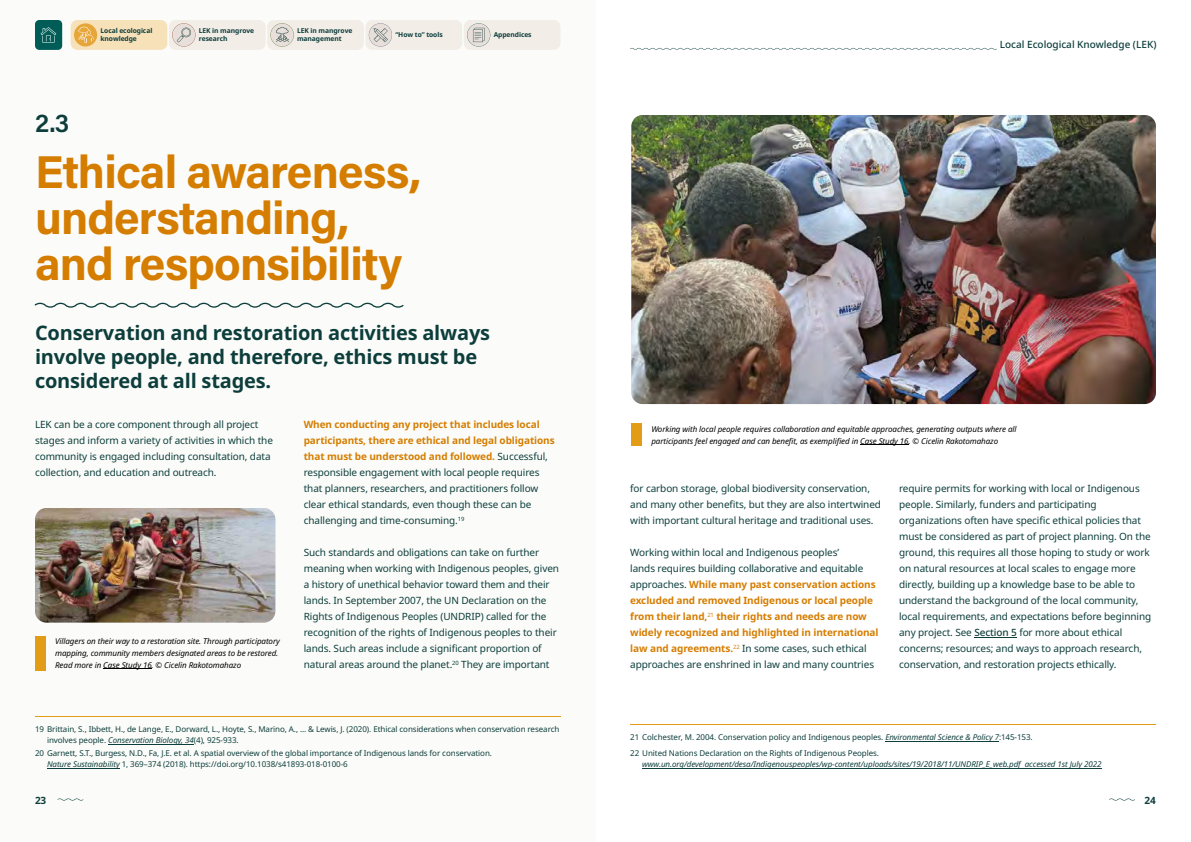
<style>
.page{position:relative;width:1191px;height:842px;background:#fff}
.page>*{position:absolute;margin:0;border:0;box-sizing:border-box;transform-origin:0 0}
.t1{font:700 46px/46px "Acumin Pro";letter-spacing:-.02em;color:#d57d00}
.t2{font:600 26px "Acumin Pro";color:#0d3e3c}
.t3{font:700 20px/24px "Noto Sans";letter-spacing:-.01em;color:#0d3e3c}
.t4{font:10px/16px "Noto Sans";letter-spacing:-.01em;color:#0d3e3c}
.t5{font:700 10px/16px "Noto Sans";letter-spacing:-.01em;color:#d57d00}
.t6{font:500 10px "Noto Sans";color:#0d3e3c}
.t7{font:700 10px "Noto Sans";color:#0d3e3c}
.t8{font:8px/11px "Noto Sans";letter-spacing:-.01em;color:#0d3e3c}
.t9{font:italic 8px/12px "Noto Sans";letter-spacing:-.01em;color:#000}
.t10{font:italic 8px "Noto Sans";letter-spacing:-.01em;color:#0d3e3c}
.t11{font:700 6.7px/7.7px "Noto Sans";letter-spacing:-.01em;color:#0d3d3c}
.s1{font-weight:700;color:#d57d00}
.s2{font-style:italic}
.s3{font-weight:400;color:#0d3e3c}
.s4{font-weight:500}
</style>
<div class="page">
<svg style="left:630px;top:48px;width:367px;height:2px"></svg>
<svg style="left:1109px;top:798px;width:26px;height:2px"></svg>
<div style="left:0;top:0;width:595px;height:842px;background:#fbfcf9"></div>
<svg style="left:57px;top:798px;width:26px;height:2px"></svg>
<div style="left:35px;top:20px;width:27px;height:30px;background:#005c57;border-radius:4px"></div>
<svg style="left:41px;top:27px;width:15px;height:16px"></svg>
<div style="left:71px;top:20px;width:96px;height:30px;background:#f7e1b9;border-radius:7px"></div>
<div style="left:169px;top:20px;width:97px;height:30px;background:#f2ede6;border-radius:7px"></div>
<div style="left:267px;top:20px;width:97px;height:30px;background:#f2ede6;border-radius:7px"></div>
<div style="left:365px;top:20px;width:97px;height:30px;background:#f2ede6;border-radius:7px"></div>
<div style="left:464px;top:20px;width:96px;height:30px;background:#f2ede6;border-radius:7px"></div>
<svg style="left:172px;top:23px;width:23px;height:24px"></svg>
<svg style="left:271px;top:23px;width:23px;height:24px"></svg>
<svg style="left:369px;top:23px;width:23px;height:23px"></svg>
<svg style="left:467px;top:23px;width:23px;height:24px"></svg>
<div style="left:74px;top:23px;width:23px;height:23px;background:#e7a63a;border-radius:50%"></div>
<svg style="left:78px;top:27px;width:16px;height:16px"></svg>
<hr style="left:630px;top:724px;width:526px;height:1px;background:#e39c16">
<hr style="left:885px;top:741px;width:114px;height:1px;background:#0d3e3c">
<hr style="left:642px;top:768px;width:459px;height:1px;background:#0d3e3c">
<hr style="left:974px;top:637px;width:42px;height:1px;background:#0d3e3c">
<hr style="left:35px;top:716px;width:525px;height:1px;background:#e39c16">
<hr style="left:108px;top:744px;width:86px;height:1px;background:#0d3e3c">
<hr style="left:47px;top:768px;width:73px;height:1px;background:#0d3e3c">
<svg style="left:35px;top:303px;width:369px;height:5px"></svg>
<img style="left:631px;top:115px;width:525px;height:289px">
<img style="left:35px;top:508px;width:240px;height:115px">
<div style="left:631px;top:423px;width:10px;height:23px;background:#e39c16"></div>
<hr style="left:860px;top:445px;width:48px;height:1px;background:#000">
<div style="left:35px;top:636px;width:10px;height:34px;background:#e39c16"></div>
<hr style="left:103px;top:669px;width:49px;height:1px;background:#000">
<h2 class="t2" style="left:35px;top:105px;width:36px">2.3</h2>
<p class="t11" style="left:101px;top:27px;width:53px">Local ecological knowledge</p>
<p class="t11" style="left:199px;top:27px;width:57px">LEK in mangrove research</p>
<p class="t11" style="left:297px;top:27px;width:57px">LEK in mangrove management</p>
<p class="t11" style="left:395px;top:31px;width:49px">“How to” tools</p>
<p class="t11" style="left:494px;top:31px;width:39px">Appendices</p>
<h1 class="t1" style="left:35px;top:147px;width:388px">Ethical awareness, understanding, and responsibility</h1>
<h3 class="t3" style="left:35px;top:321px;width:456px">Conservation and restoration activities always involve people, and therefore, ethics must be considered at all stages.</h3>
<p class="t4" style="left:35px;top:417px;width:239px">LEK can be a core component through all project stages and inform a variety of activities in which the community is engaged including consultation, data collection, and education and outreach.</p>
<p class="t4" style="left:304px;top:417px;width:252px"><span class="s1">When conducting any project that includes local participants, there are ethical and legal obligations that must be understood and followed.</span> Successful, responsible engagement with local people requires that planners, researchers, and practitioners follow clear ethical standards, even though these can be challenging and time-consuming.<sup>19</sup></p>
<p class="t4" style="left:304px;top:545px;width:257px">Such standards and obligations can take on further meaning when working with Indigenous peoples, given a history of unethical behavior toward them and their lands. In September 2007, the UN Declaration on the Rights of Indigenous Peoples (UNDRIP) called for the recognition of the rights of Indigenous peoples to their lands. Such areas include a significant proportion of natural areas around the planet.<sup>20</sup> They are important</p>
<p class="t9" style="left:55px;top:635px;width:226px">Villagers on their way to a restoration site. Through participatory mapping, community members designated areas to be restored.<br>Read more in Case Study 16. © Cicelin Rakotomahazo</p>
<p class="t8" style="left:47px;top:724px;width:514px;text-indent:-12px">19 Brittain, S., Ibbett, H., de Lange, E., Dorward, L., Hoyte, S., Marino, A., ... &amp; Lewis, J. (2020). Ethical considerations when conservation research involves people. <span class="s2">Conservation Biology, 34</span>(4), 925-933.</p>
<p class="t8" style="left:47px;top:748px;width:446px;text-indent:-12px">20 Garnett, S.T., Burgess, N.D., Fa, J.E. et al. A spatial overview of the global importance of Indigenous lands for conservation.<br><span class="s2">Nature Sustainability</span> 1, 369–374 (2018). https://doi.org/10.1038/s41893-018-0100-6</p>
<p class="t6" style="left:999px;top:37px;width:158px">Local Ecological Knowledge (LEK)</p>
<p class="t9" style="left:651px;top:423px;width:367px">Working with local people requires collaboration and equitable approaches, generating outputs where all participants feel engaged and can benefit, as exemplified in Case Study 16. © Cicelin Rakotomahazo</p>
<p class="t4" style="left:630px;top:481px;width:252px">for carbon storage, global biodiversity conservation, and many other benefits, but they are also intertwined with important cultural heritage and traditional uses.</p>
<p class="t5" style="left:630px;top:545px;width:250px"><span class="s3">Working within local and Indigenous peoples’<br>lands requires building collaborative and equitable approaches.</span> While many past conservation actions excluded and removed Indigenous or local people from their land,<sup>21</sup> their rights and needs are now widely recognized and highlighted in international law and agreements.<sup>22</sup> <span class="s3">In some cases, such ethical approaches are enshrined in law and many countries</span></p>
<p class="t4" style="left:899px;top:481px;width:254px">require permits for working with local or Indigenous people. Similarly, funders and participating organizations often have specific ethical policies that must be considered as part of project planning. On the ground, this requires all those hoping to study or work on natural resources at local scales to engage more directly, building up a knowledge base to be able to understand the background of the local community, local requirements, and expectations before beginning any project. See <span class="s4">Section 5</span> for more about ethical concerns; resources; and ways to approach research, conservation, and restoration projects ethically.</p>
<p class="t8" style="left:630px;top:729px;width:404px;line-height:16px">21 Colchester, M. 2004. Conservation policy and Indigenous peoples. <span class="s2">Environmental Science &amp; Policy 7</span>:145-153.<br>22 United Nations Declaration on the Rights of Indigenous Peoples.</p>
<p class="t10" style="left:642px;top:758px;width:461px">www.un.org/development/desa/Indigenouspeoples/wp-content/uploads/sites/19/2018/11/UNDRIP_E_web.pdf accessed 1st July 2022</p>
<p class="t7" style="left:35px;top:793px;width:13px">23</p>
<p class="t7" style="left:1144px;top:793px;width:13px">24</p>
</div>
